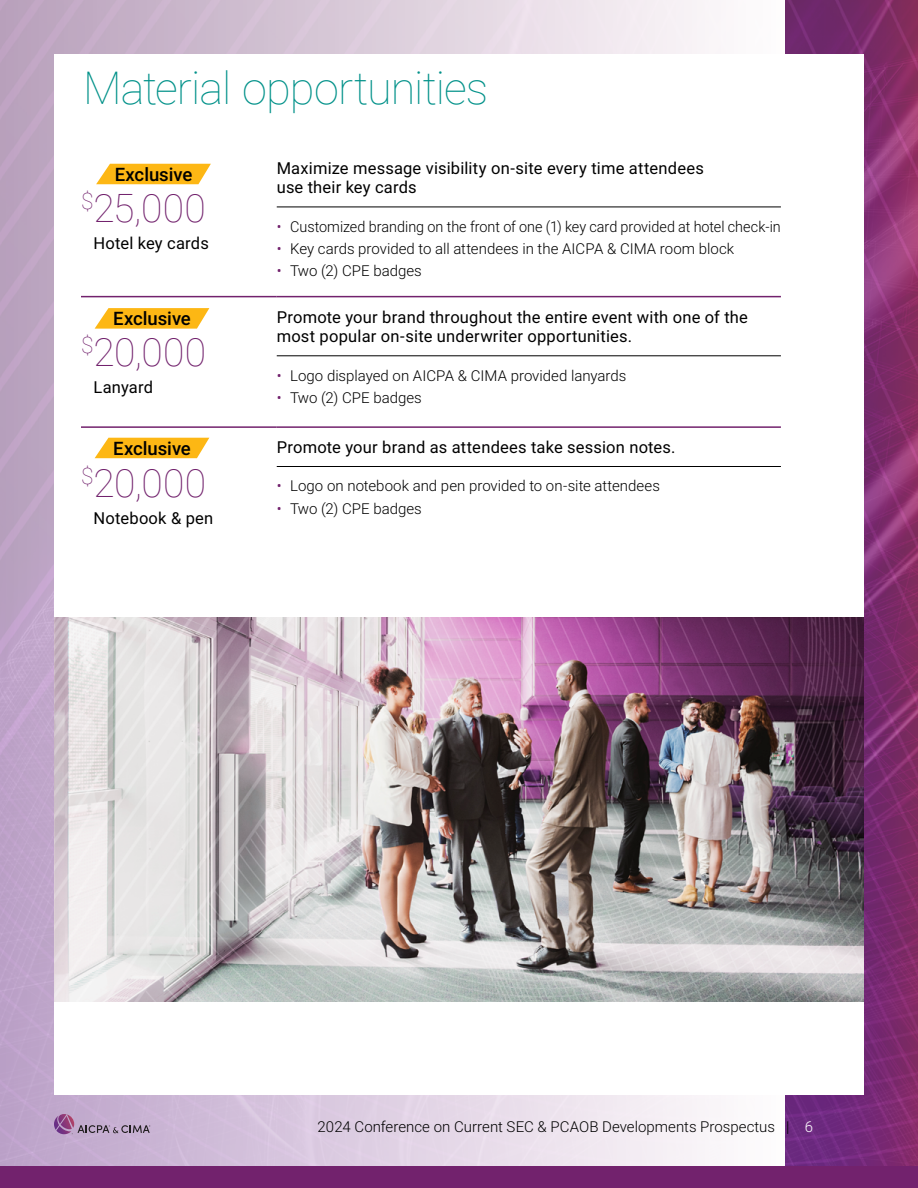
<style>
.page{position:relative;width:918px;height:1188px;background:#fff}
.page>*{position:absolute;margin:0;border:0;box-sizing:border-box;transform-origin:0 0}
.t1{font:100 45px "Roboto";letter-spacing:-.02em;color:#009189}
.t2{font:100 39px "Roboto";letter-spacing:.01em;color:#72226d}
.t3{font:500 18.6px "Roboto";color:#000}
.t4{font:16.5px/19.8px "Roboto";letter-spacing:.01em;color:#000}
.t5{font:300 15px "Roboto";color:#000}
.t6{font:300 15px "Roboto";color:#000;scale:.96 1}
.s1{color:#72226d}
.s2{color:#fff}
</style>
<div class="page">
<img style="left:0;top:0;width:786px;height:1167px">
<img style="left:786px;top:0;width:132px;height:1167px">
<div style="left:54px;top:54px;width:810px;height:1041px;background:#fff"></div>
<svg style="left:54px;top:1114px;width:96px;height:20px;background:#ac90b3"></svg>
<div style="left:0;top:1167px;width:918px;height:21px;background:#72226d"></div>
<hr style="left:277px;top:207px;width:504px;height:1px;background:#000">
<hr style="left:277px;top:356px;width:504px;height:1px;background:#000">
<hr style="left:277px;top:466px;width:504px;height:1px;background:#000">
<hr style="left:81px;top:296px;width:196px;height:1px;background:#72226d">
<hr style="left:277px;top:296px;width:504px;height:1px;background:#72226d">
<hr style="left:81px;top:426px;width:196px;height:2px;background:#72226d">
<hr style="left:277px;top:426px;width:504px;height:2px;background:#72226d">
<svg style="left:96px;top:164px;width:115px;height:20px;background:#fdbf2f"></svg>
<svg style="left:95px;top:308px;width:114px;height:21px;background:#fdc032"></svg>
<svg style="left:95px;top:438px;width:114px;height:20px;background:#fdbe2d"></svg>
<img style="left:54px;top:618px;width:810px;height:383px">
<h1 class="t1" style="left:83px;top:57px;width:407px">Material opportunities</h1>
<p class="t3" style="left:115px;top:161px;width:79px">Exclusive</p>
<h2 class="t2" style="left:81px;top:181px;width:126px"><sup>$</sup>25,000</h2>
<p class="t4" style="left:94px;top:233px;width:117px">Hotel key cards</p>
<p class="t3" style="left:113px;top:306px;width:79px">Exclusive</p>
<h2 class="t2" style="left:81px;top:325px;width:127px"><sup>$</sup>20,000</h2>
<p class="t4" style="left:94px;top:377px;width:61px">Lanyard</p>
<p class="t3" style="left:113px;top:435px;width:79px">Exclusive</p>
<h2 class="t2" style="left:81px;top:456px;width:127px"><sup>$</sup>20,000</h2>
<p class="t4" style="left:94px;top:507px;width:121px">Notebook &amp; pen</p>
<p class="t4" style="left:277px;top:157px;width:429px">Maximize message visibility on-site every time attendees use their key cards</p>
<p class="t6" style="left:277px;top:216px;width:527px"><span class="s1">•</span> Customized branding on the front of one (1) key card provided at hotel check-in</p>
<p class="t5" style="left:277px;top:238px;width:459px"><span class="s1">•</span> Key cards provided to all attendees in the AICPA &amp; CIMA room block</p>
<p class="t5" style="left:277px;top:261px;width:147px"><span class="s1">•</span> Two (2) CPE badges</p>
<p class="t4" style="left:277px;top:306px;width:473px">Promote your brand throughout the entire event with one of the most popular on-site underwriter opportunities.</p>
<p class="t5" style="left:277px;top:365px;width:351px"><span class="s1">•</span> Logo displayed on AICPA &amp; CIMA provided lanyards</p>
<p class="t5" style="left:277px;top:387px;width:147px"><span class="s1">•</span> Two (2) CPE badges</p>
<p class="t4" style="left:277px;top:437px;width:400px">Promote your brand as attendees take session notes.</p>
<p class="t5" style="left:277px;top:475px;width:385px"><span class="s1">•</span> Logo on notebook and pen provided to on-site attendees</p>
<p class="t5" style="left:277px;top:498px;width:147px"><span class="s1">•</span> Two (2) CPE badges</p>
<p class="t5" style="left:318px;top:1116px;width:497px">2024 Conference on Current SEC &amp; PCAOB Developments Prospectus | <span class="s2">6</span></p>
</div>
